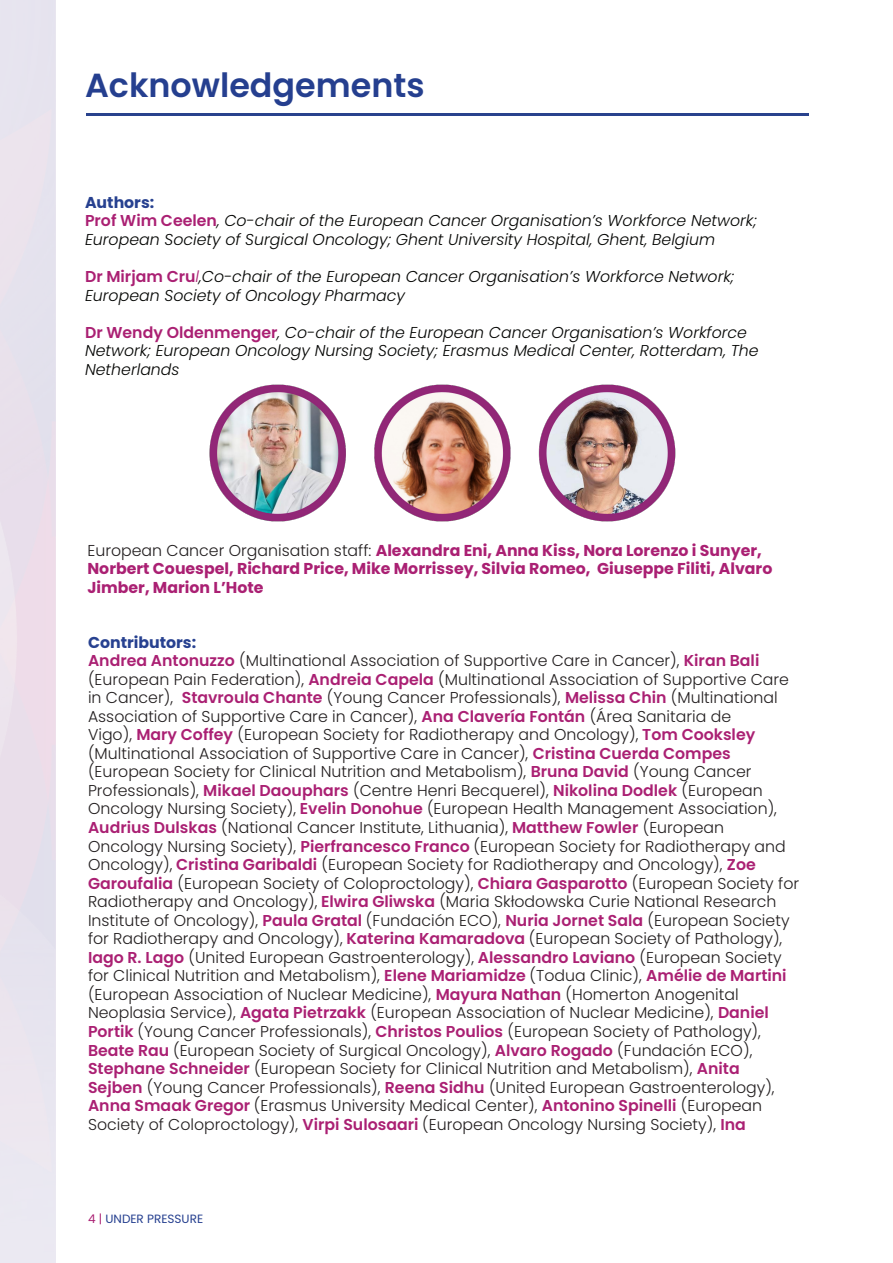
<style>
.page{position:relative;width:893px;height:1263px;background:#fff}
.page>*{position:absolute;margin:0;border:0;box-sizing:border-box;transform-origin:0 0}
.t1{font:600 33.3px "Poppins";color:#253f8f}
.t2{font:300 15.75px/18.6px "Poppins";color:#231f20}
.t3{font:italic 300 15.75px/18.6px "Poppins";color:#040503}
.t4{font:700 15.75px/18.6px "Poppins";color:#aa2073}
.t5{font:700 15.75px "Poppins";color:#274190}
.t6{font:12px "Poppins";color:#253f8f}
.s1{font-weight:600;font-style:normal;color:#aa2073}
.s2{color:#aa2073}
.s3{font-weight:300;color:#231f20}
.s4{font-weight:600;color:#aa2073}
</style>
<div class="page">
<hr style="left:87px;top:113px;width:722px;height:3px;background:#29428d">
<img style="left:209px;top:384px;width:467px;height:138px">
<p class="t1" style="left:85px;top:66px;width:341px">Acknowledgements</p>
<p class="t5" style="left:85px;top:193px;width:71px">Authors:</p>
<p class="t3" style="left:85px;top:212px;width:673px"><span class="s1">Prof Wim Ceelen</span>, Co-chair of the European Cancer Organisation’s Workforce Network;<br>European Society of Surgical Oncology; Ghent University Hospital, Ghent, Belgium</p>
<p class="t3" style="left:85px;top:267px;width:651px"><span class="s1">Dr Mirjam Cru</span><span class="s2">l</span>,Co-chair of the European Cancer Organisation’s Workforce Network;<br>European Society of Oncology Pharmacy</p>
<p class="t3" style="left:85px;top:323px;width:675px"><span class="s1">Dr Wendy Oldenmenger</span>, Co-chair of the European Cancer Organisation’s Workforce<br>Network; European Oncology Nursing Society; Erasmus Medical Center, Rotterdam, The<br>Netherlands</p>
<p class="t4" style="left:87px;top:541px;width:686px"><span class="s3">European Cancer Organisation staff:</span> Alexandra Eni, Anna Kiss, Nora Lorenzo i Sunyer,<br>Norbert Couespel, Richard Price, Mike Morrissey, Silvia Romeo, Giuseppe Filiti, Alvaro<br>Jimber, Marion L’Hote</p>
<p class="t5" style="left:88px;top:633px;width:110px">Contributors:</p>
<p class="t2" style="left:88px;top:651px;width:713px"><span class="s4">Andrea Antonuzzo</span> (Multinational Association of Supportive Care in Cancer), <span class="s4">Kiran Bali </span>(European Pain Federation), <span class="s4">Andreia Capela</span> (Multinational Association of Supportive Care in Cancer), <span class="s4">Stavroula Chante</span> (Young Cancer Professionals), <span class="s4">Melissa Chin</span> (Multinational Association of Supportive Care in Cancer), <span class="s4">Ana Clavería Fontán</span> (Área Sanitaria de<br>Vigo), <span class="s4">Mary Coffey</span> (European Society for Radiotherapy and Oncology), <span class="s4">Tom Cooksley </span>(Multinational Association of Supportive Care in Cancer), <span class="s4">Cristina Cuerda Compes </span>(European Society for Clinical Nutrition and Metabolism), <span class="s4">Bruna David</span> (Young Cancer Professionals), <span class="s4">Mikael Daouphars</span> (Centre Henri Becquerel), <span class="s4">Nikolina Dodlek</span> (European Oncology Nursing Society), <span class="s4">Evelin Donohue</span> (European Health Management Association), <span class="s4">Audrius Dulskas</span> (National Cancer Institute, Lithuania), <span class="s4">Matthew Fowler</span> (European Oncology Nursing Society), <span class="s4">Pierfrancesco Franco</span> (European Society for Radiotherapy and Oncology), <span class="s4">Cristina Garibaldi</span> (European Society for Radiotherapy and Oncology), <span class="s4">Zoe Garoufalia</span> (European Society of Coloproctology), <span class="s4">Chiara Gasparotto</span> (European Society for Radiotherapy and Oncology), <span class="s4">Elwira Gliwska</span> (Maria Skłodowska Curie National Research Institute of Oncology), <span class="s4">Paula Gratal</span> (Fundación ECO), <span class="s4">Nuria Jornet Sala</span> (European Society for Radiotherapy and Oncology), <span class="s4">Katerina Kamaradova</span> (European Society of Pathology), <span class="s4">Iago R. Lago</span> (United European Gastroenterology), <span class="s4">Alessandro Laviano</span> (European Society for Clinical Nutrition and Metabolism), <span class="s4">Elene Mariamidze</span> (Todua Clinic), <span class="s4">Amélie de Martini </span>(European Association of Nuclear Medicine), <span class="s4">Mayura Nathan</span> (Homerton Anogenital Neoplasia Service), <span class="s4">Agata Pietrzakk</span> (European Association of Nuclear Medicine), <span class="s4">Daniel Portik</span> (Young Cancer Professionals), <span class="s4">Christos Poulios</span> (European Society of Pathology), <span class="s4">Beate Rau</span> (European Society of Surgical Oncology), <span class="s4">Alvaro Rogado</span> (Fundación ECO), <span class="s4">Stephane Schneider</span> (European Society for Clinical Nutrition and Metabolism), <span class="s4">Anita<br>Sejben</span> (Young Cancer Professionals), <span class="s4">Reena Sidhu</span> (United European Gastroenterology), <span class="s4">Anna Smaak Gregor</span> (Erasmus University Medical Center), <span class="s4">Antonino Spinelli</span> (European Society of Coloproctology), <span class="s4">Virpi Sulosaari</span> (European Oncology Nursing Society), <span class="s4">Ina</span></p>
<p class="t6" style="left:88px;top:1212px;width:117px"><span class="s2">4 |</span> UNDER PRESSURE</p>
</div>
